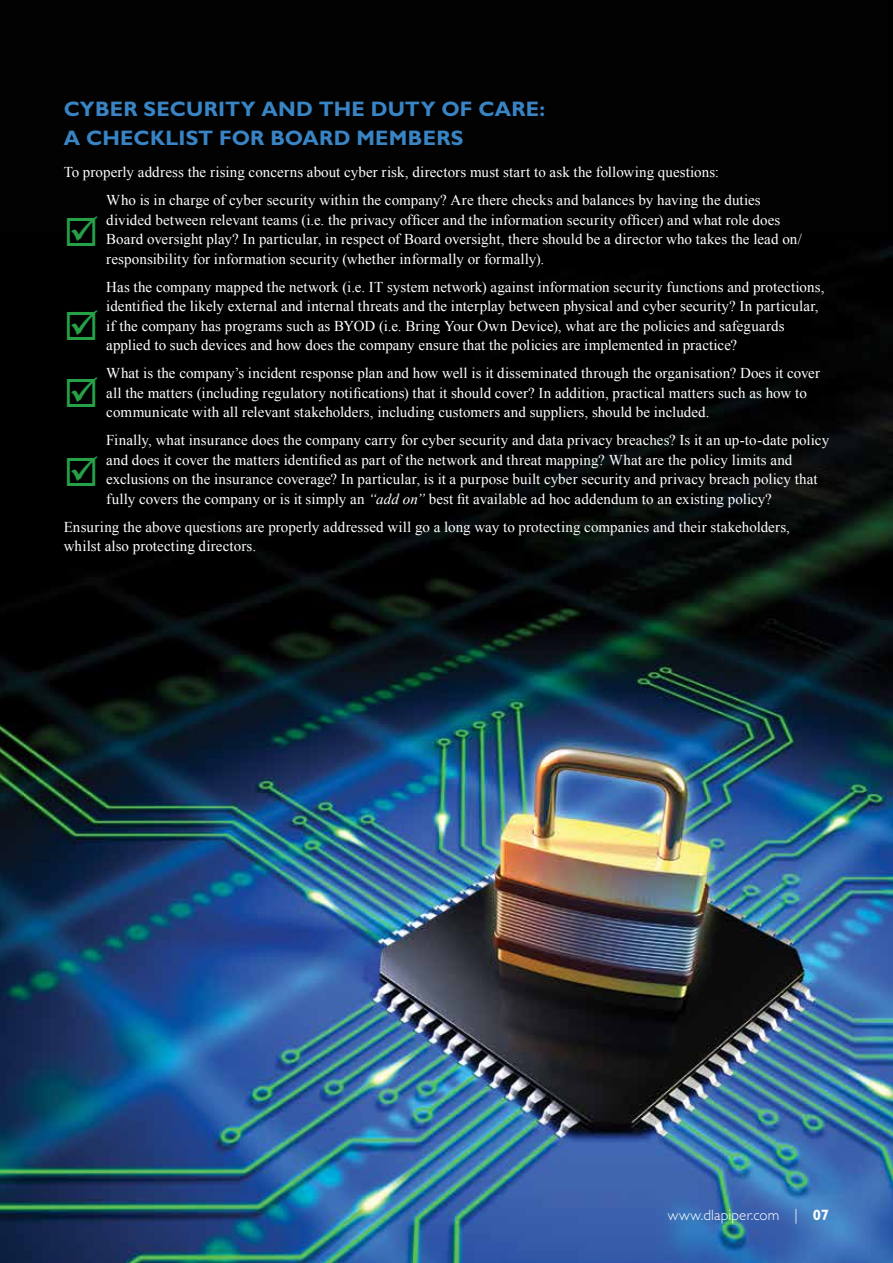
<style>
.page{position:relative;width:893px;height:1263px;background:#fff}
.page>*{position:absolute;margin:0;border:0;box-sizing:border-box;transform-origin:0 0}
.SUB-HEADER{font:700 21px/28.5px "Gill Sans Std";letter-spacing:.01em;color:#3884c5}
.BULLET{font:15px/19.5px "Times New Roman";letter-spacing:.005em;color:#fff}
.BODY_COPY{font:15px/19.5px "Times New Roman";letter-spacing:.005em;color:#fff}
.FOLIO{font:300 15px "Gill Sans Std";letter-spacing:.01em;color:#fff}
.s1{font-style:italic}
.s2{font-weight:700}
</style>
<div class="page">
<img style="left:0;top:0;width:893px;height:1263px">
<svg style="left:67px;top:215px;width:30px;height:31px"></svg>
<svg style="left:67px;top:309px;width:30px;height:31px"></svg>
<svg style="left:67px;top:376px;width:30px;height:31px"></svg>
<svg style="left:67px;top:455px;width:30px;height:31px"></svg>
<p class="SUB-HEADER" style="left:64px;top:95px;width:483px">CYBER SECURITY AND THE DUTY OF CARE:<br>A CHECKLIST FOR BOARD MEMBERS</p>
<p class="BODY_COPY" style="left:64px;top:162px;width:657px">To properly address the rising concerns about cyber risk, directors must start to ask the following questions:</p>
<p class="BULLET" style="left:106px;top:190px;width:697px">Who is in charge of cyber security within the company? Are there checks and balances by having the duties divided between relevant teams (i.e. the privacy officer and the information security officer) and what role does Board oversight play? In particular, in respect of Board oversight, there should be a director who takes the lead on/ responsibility for information security (whether informally or formally).</p>
<p class="BULLET" style="left:106px;top:277px;width:720px">Has the company mapped the network (i.e. IT system network) against information security functions and protections, identified the likely external and internal threats and the interplay between physical and cyber security? In particular, if the company has programs such as BYOD (i.e. Bring Your Own Device), what are the policies and safeguards applied to such devices and how does the company ensure that the policies are implemented in practice?</p>
<p class="BULLET" style="left:106px;top:363px;width:715px">What is the company’s incident response plan and how well is it disseminated through the organisation? Does it cover all the matters (including regulatory notifications) that it should cover? In addition, practical matters such as how to communicate with all relevant stakeholders, including customers and suppliers, should be included.</p>
<p class="BULLET" style="left:106px;top:430px;width:724px">Finally, what insurance does the company carry for cyber security and data privacy breaches? Is it an up-to-date policy and does it cover the matters identified as part of the network and threat mapping? What are the policy limits and exclusions on the insurance coverage? In particular, is it a purpose built cyber security and privacy breach policy that fully covers the company or is it simply an <span class="s1">“add on”</span> best fit available ad hoc addendum to an existing policy?</p>
<p class="BODY_COPY" style="left:64px;top:517px;width:728px">Ensuring the above questions are properly addressed will go a long way to protecting companies and their stakeholders, whilst also protecting directors.</p>
<p class="FOLIO" style="left:668px;top:1206px;width:163px">www.dlapiper.com | <span class="s2">07</span></p>
</div>
